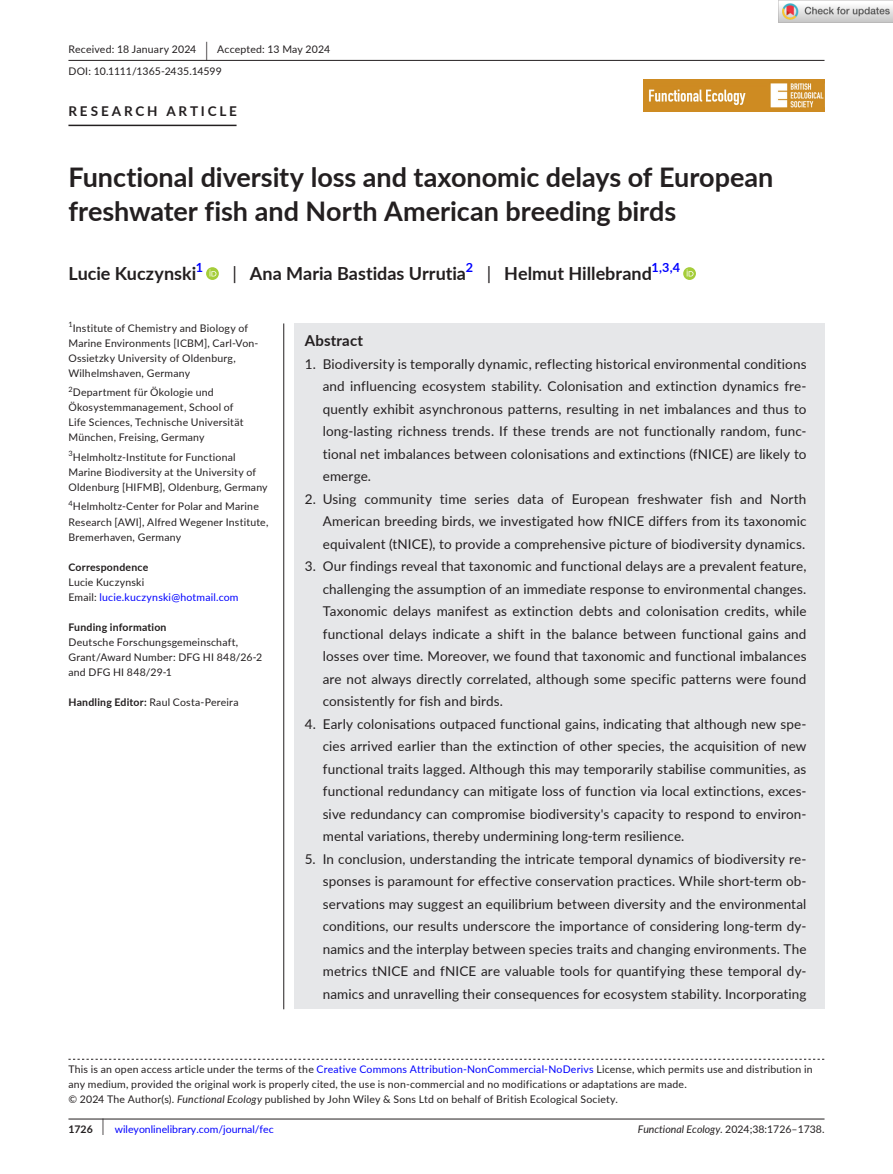
<style>
.page{position:relative;width:893px;height:1174px;background:#fff}
.page>*{position:absolute;margin:0;border:0;box-sizing:border-box;transform-origin:0 0}
.t1{font:700 27px/34.5px "Lato";color:#231f20}
.t2{font:700 18px "Lato";color:#231f20}
.t3{font:700 15px "Lato";letter-spacing:.015em;color:#231f20}
.t4{font:13.5px/22.5px "Lato";letter-spacing:.01em;color:#231f20;text-align:justify}
.t5{font:700 13.5px "Lato";letter-spacing:.21em;color:#231f20}
.t6{font:700 12.6px "Lato";color:#00f}
.t7{font:10.5px/15px "Lato";letter-spacing:.02em;color:#231f20}
.t8{font:10.5px/15px "Lato";letter-spacing:.015em;color:#00f}
.t9{font:italic 10.5px "Lato";color:#231f20}
.t10{font:700 10.5px "Lato";letter-spacing:.02em;color:#231f20}
.t11{font:7.35px "Lato";color:#231f20}
.s1{font-size:19.65px}
.s2{font-weight:400}
.s3{color:#231f20}
.s4{font-weight:700}
.s5{color:#00f}
.s6{font-style:italic}
.s7{font-weight:700;color:#231f20}
.s8{font-size:17.4px;color:#231f20}
.s9{font-style:normal}
</style>
<div class="page">
<hr style="left:68px;top:1118px;width:756px;height:1px;background:#231f20">
<img style="left:644px;top:79px;width:180px;height:33px">
<hr style="left:68px;top:60px;width:756px;height:1px;background:#231f20">
<hr style="left:68px;top:125px;width:169px;height:1px;background:#231f20">
<svg style="left:206px;top:267px;width:13px;height:13px"></svg>
<svg style="left:209px;top:269px;width:7px;height:7px"></svg>
<svg style="left:683px;top:267px;width:13px;height:13px"></svg>
<svg style="left:687px;top:269px;width:6px;height:7px"></svg>
<svg style="left:68px;top:1058px;width:756px;height:1px"></svg>
<div style="left:294px;top:323px;width:530px;height:686px;background:#e6e7e9"></div>
<hr style="left:283px;top:323px;width:1px;height:686px;background:#231f20">
<img style="left:779px;top:0;width:114px;height:23px">
<p class="t7" style="left:68px;top:38px;width:263px;line-height:21.8px">Received: 18 January 2024 <span class="s1">|</span> Accepted: 13 May 2024<br>DOI: 10.1111/1365-2435.14599</p>
<p class="t5" style="left:68px;top:101px;width:170px">RESEARCH ARTICLE</p>
<h1 class="t1" style="left:68px;top:159px;width:706px">Functional diversity loss and taxonomic delays of European freshwater fish and North American breeding birds</h1>
<h2 class="t2" style="left:68px;top:260px;width:129px">Lucie Kuczynski</h2>
<p class="t6" style="left:196px;top:258px;width:9px">1</p>
<h2 class="t2" style="left:232px;top:260px;width:235px"><span class="s2">|</span> Ana Maria Bastidas Urrutia</h2>
<p class="t6" style="left:466px;top:258px;width:9px">2</p>
<h2 class="t2" style="left:487px;top:260px;width:167px"><span class="s2">|</span> Helmut Hillebrand</h2>
<p class="t6" style="left:651px;top:258px;width:30px">1,3,4</p>
<p class="t11" style="left:68px;top:319px;width:6px">1</p>
<p class="t7" style="left:68px;top:320px;width:191px;text-indent:4px">Institute of Chemistry and Biology of Marine Environments [ICBM], Carl-Von-Ossietzky University of Oldenburg, Wilhelmshaven, Germany</p>
<p class="t11" style="left:68px;top:384px;width:6px">2</p>
<p class="t7" style="left:68px;top:385px;width:177px;text-indent:4px">Department für Ökologie und<br>Ökosystemmanagement, School of<br>Life Sciences, Technische Universität<br>München, Freising, Germany</p>
<p class="t7" style="left:68px;top:449px;width:201px"><sup>3</sup>Helmholtz-Institute for Functional<br>Marine Biodiversity at the University of<br>Oldenburg [HIFMB], Oldenburg, Germany</p>
<p class="t7" style="left:68px;top:499px;width:201px"><sup>4</sup>Helmholtz-Center for Polar and Marine<br>Research [AWI], Alfred Wegener Institute,<br>Bremerhaven, Germany</p>
<p class="t10" style="left:68px;top:559px;width:81px">Correspondence</p>
<p class="t8" style="left:68px;top:574px;width:172px"><span class="s3">Lucie Kuczynski<br>Email:</span> lucie.kuczynski@hotmail.com</p>
<p class="t10" style="left:68px;top:619px;width:100px">Funding information</p>
<p class="t7" style="left:68px;top:634px;width:195px">Deutsche Forschungsgemeinschaft,<br>Grant/Award Number: DFG HI 848/26-2 and DFG HI 848/29-1</p>
<p class="t7" style="left:68px;top:694px;width:172px"><span class="s4">Handling Editor:</span> Raul Costa-Pereira</p>
<p class="t3" style="left:305px;top:329px;width:60px">Abstract</p>
<p class="t4" style="left:323px;top:352px;width:485px;text-indent:-18px">1. Biodiversity is temporally dynamic, reflecting historical environmental conditions and influencing ecosystem stability. Colonisation and extinction dynamics fre&shy;quently exhibit asynchronous patterns, resulting in net imbalances and thus to long-lasting richness trends. If these trends are not functionally random, func&shy;tional net imbalances between colonisations and extinctions (fNICE) are likely to emerge.</p>
<p class="t4" style="left:323px;top:487px;width:485px;text-indent:-18px">2. Using community time series data of European freshwater fish and North American breeding birds, we investigated how fNICE differs from its taxonomic equivalent (tNICE), to provide a comprehensive picture of biodiversity dynamics.</p>
<p class="t4" style="left:323px;top:554px;width:485px;text-indent:-18px">3. Our findings reveal that taxonomic and functional delays are a prevalent feature, challenging the assumption of an immediate response to environmental changes.<br>Taxonomic delays manifest as extinction debts and colonisation credits, while functional delays indicate a shift in the balance between functional gains and losses over time. Moreover, we found that taxonomic and functional imbalances are not always directly correlated, although some specific patterns were found consistently for fish and birds.</p>
<p class="t4" style="left:323px;top:712px;width:485px;text-indent:-18px">4. Early colonisations outpaced functional gains, indicating that although new spe&shy;cies arrived earlier than the extinction of other species, the acquisition of new functional traits lagged. Although this may temporarily stabilise communities, as functional redundancy can mitigate loss of function via local extinctions, exces&shy;sive redundancy can compromise biodiversity's capacity to respond to environ&shy;mental variations, thereby undermining long-term resilience.</p>
<p class="t4" style="left:323px;top:847px;width:485px;text-indent:-18px">5. In conclusion, understanding the intricate temporal dynamics of biodiversity re&shy;sponses is paramount for effective conservation practices. While short-term ob&shy;servations may suggest an equilibrium between diversity and the environmental conditions, our results underscore the importance of considering long-term dy&shy;namics and the interplay between species traits and changing environments. The metrics tNICE and fNICE are valuable tools for quantifying these temporal dy&shy;namics and unravelling their consequences for ecosystem stability. Incorporating</p>
<p class="t7" style="left:68px;top:1061px;width:746px">This is an open access article under the terms of the <span class="s5">Creative Commons Attribution-NonCommercial-NoDerivs</span> License, which permits use and distribution in any medium, provided the original work is properly cited, the use is non-commercial and no modifications or adaptations are made.<br>© 2024 The Author(s). <span class="s6">Functional Ecology</span> published by John Wiley &amp; Sons Ltd on behalf of British Ecological Society.</p>
<p class="t8" style="left:68px;top:1121px;width:207px"><span class="s7">1726</span> <span class="s8">|</span> wileyonlinelibrary.com/journal/fec</p>
<p class="t9" style="left:638px;top:1121px;width:188px">Functional Ecology. <span class="s9">2024;38:1726–1738.</span></p>
</div>
